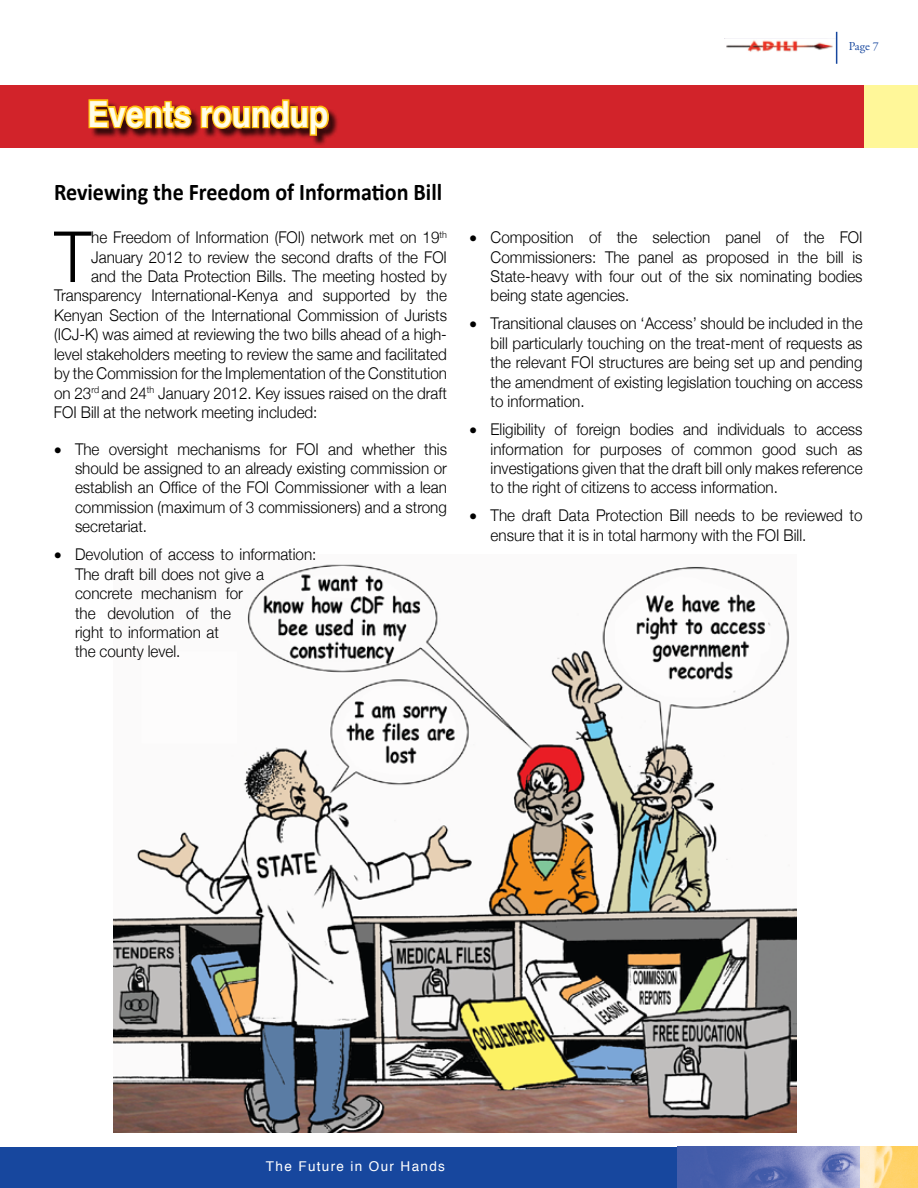
<style>
.page{position:relative;width:918px;height:1188px;background:#fff}
.page>*{position:absolute;margin:0;border:0;box-sizing:border-box;transform-origin:0 0}
.t1{font:300 70.65px "Helvetica Neue";color:#000;scale:.94 1}
.t2{font:700 36px "Helvetica";color:#fffde9;scale:.88 1}
.t3{font:700 24px "Calibri";color:#000;scale:.92 1}
.t4{font:300 16.2px/19.5px "Helvetica Neue";color:#000;text-align:justify;scale:.94 1}
.t5{font:13.5px "Helvetica";letter-spacing:.1em;color:#fff}
.t6{font:12px "Adobe Garamond Pro";color:#17479e}
</style>
<div class="page">
<div style="left:0;top:1147px;width:678px;height:41px;background:#17479e"></div>
<img style="left:725px;top:38px;width:111px;height:16px">
<hr style="left:836px;top:32px;width:1px;height:32px;background:#17479e">
<img style="left:678px;top:1147px;width:183px;height:41px">
<img style="left:861px;top:1147px;width:57px;height:41px">
<img style="left:113px;top:564px;width:684px;height:569px">
<div style="left:864px;top:85px;width:54px;height:63px;background:#fff799"></div>
<div style="left:0;top:85px;width:864px;height:63px;background:#d2232a"></div>
<div style="left:91px;top:101px;width:249px;height:46px;background:#000;opacity:.75"></div>
<svg style="left:88px;top:99px;width:243px;height:38px"></svg>
<h2 class="t2" style="left:87px;top:85px;width:276px">Events roundup</h2>
<h3 class="t3" style="left:54px;top:177px;width:423px">Reviewing the Freedom of Information Bill</h3>
<h1 class="t1" style="left:54px;top:214px;width:41px">T</h1>
<p class="t4" style="left:91px;top:227px;width:380px">he Freedom of Information (FOI) network met on 19<sup>th</sup></p>
<p class="t4" style="left:91px;top:247px;width:380px">January 2012 to review the second drafts of the FOI</p>
<p class="t4" style="left:91px;top:266px;width:380px">and the Data Protection Bills. The meeting hosted by</p>
<p class="t4" style="left:54px;top:286px;width:420px">Transparency International-Kenya and supported by the</p>
<p class="t4" style="left:54px;top:305px;width:420px">Kenyan Section of the International Commission of Jurists</p>
<p class="t4" style="left:54px;top:324px;width:420px">(ICJ-K) was aimed at reviewing the two bills ahead of a high-</p>
<p class="t4" style="left:54px;top:344px;width:420px">level stakeholders meeting to review the same and facilitated</p>
<p class="t4" style="left:54px;top:363px;width:420px">by the Commission for the Implementation of the Constitution</p>
<p class="t4" style="left:54px;top:383px;width:420px">on 23<sup>rd</sup> and 24<sup>th</sup> January 2012. Key issues raised on the draft</p>
<p class="t4" style="left:54px;top:402px;width:282px">FOI Bill at the network meeting included:</p>
<p class="t4" style="left:75px;top:439px;width:397px;text-indent:-21px">• The oversight mechanisms for FOI and whether this should be assigned to an already existing commission or establish an Office of the FOI Commissioner with a lean commission (maximum of 3 commissioners) and a strong secretariat.</p>
<p class="t4" style="left:75px;top:544px;width:258px;text-align:left;text-indent:-21px">• Devolution of access to information:<br>The draft bill does not give a concrete mechanism for<br>the devolution of the<br>right to information at<br>the county level.</p>
<p class="t6" style="left:849px;top:39px;width:32px">Page 7</p>
<p class="t4" style="left:491px;top:227px;width:397px;text-indent:-21px">• Composition of the selection panel of the FOI Commissioners: The panel as proposed in the bill is State-heavy with four out of the six nominating bodies being state agencies.</p>
<p class="t4" style="left:491px;top:314px;width:397px;text-indent:-21px">• Transitional clauses on ‘Access’ should be included in the bill particularly touching on the treat-ment of requests as the relevant FOI structures are being set up and pending the amendment of existing legislation touching on access to information.</p>
<p class="t4" style="left:491px;top:419px;width:397px;text-indent:-21px">• Eligibility of foreign bodies and individuals to access information for purposes of common good such as investigations given that the draft bill only makes reference to the right of citizens to access information.</p>
<p class="t4" style="left:491px;top:506px;width:397px;text-indent:-21px">• The draft Data Protection Bill needs to be reviewed to ensure that it is in total harmony with the FOI Bill.</p>
<p class="t5" style="left:266px;top:1156px;width:181px">The Future in Our Hands</p>
</div>
